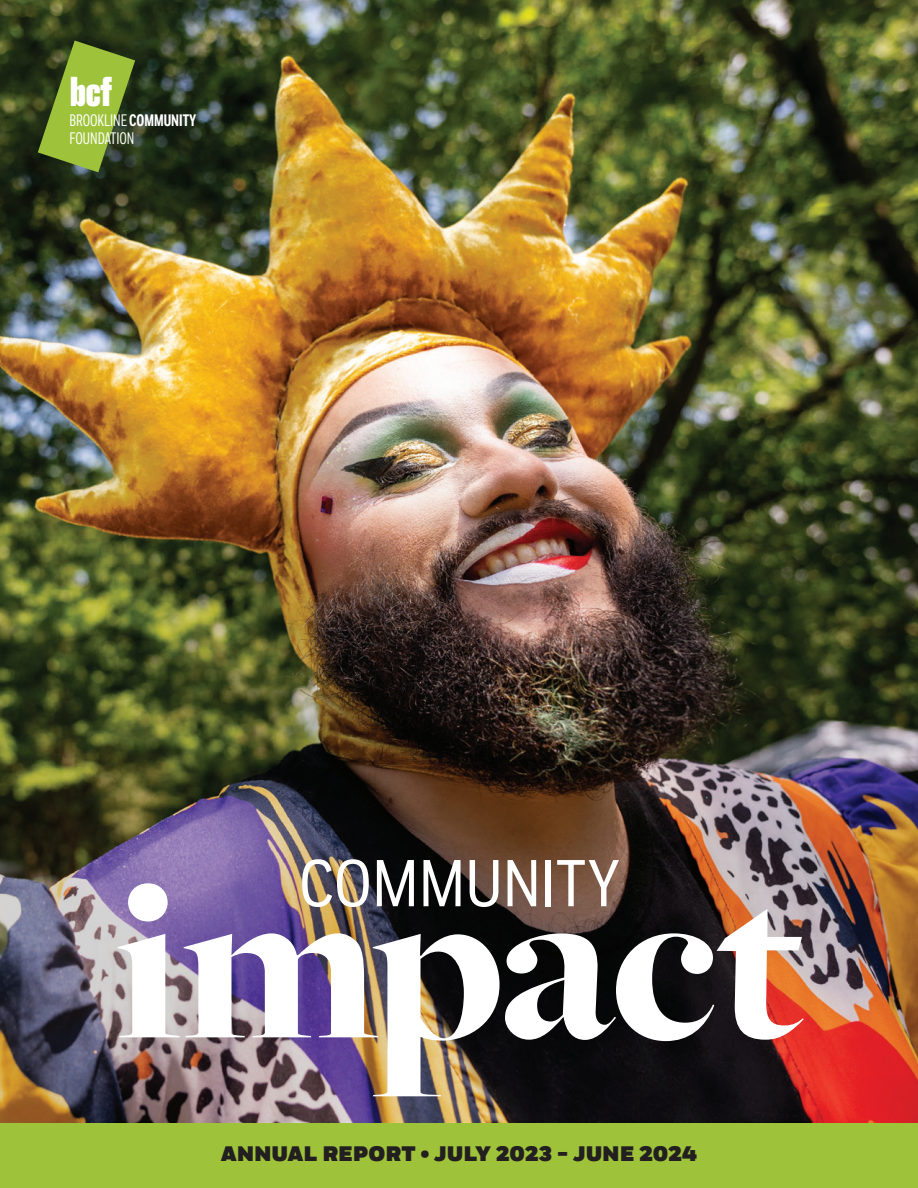
<style>
.page{position:relative;width:918px;height:1188px;background:#fff}
.page>*{position:absolute;margin:0;border:0;box-sizing:border-box;transform-origin:0 0}
.t1{font:900 233.1px "Freight Big Pro";letter-spacing:-.01em;color:#fff}
.t2{font:66px "Fort Cond";letter-spacing:-.01em;color:#fff}
.t3{font:800 39.3px "Druk";color:#fff}
.t4{font:900 21px "Fort";letter-spacing:-.005em;color:#231f20}
.t5{font:16.65px/18px "Fort X Cond";color:#fff}
.s1{font-weight:700}
</style>
<div class="page">
<img style="left:0;top:0;width:918px;height:1123px">
<div style="left:0;top:1123px;width:918px;height:65px;background:#9ec33a"></div>
<svg style="left:38px;top:40px;width:97px;height:132px"></svg>
<h3 class="t3" style="left:71px;top:65px;width:43px">bcf</h3>
<p class="t5" style="left:70px;top:111px;width:128px">BROOKLINE <span class="s1">COMMUNITY<br></span>FOUNDATION</p>
<h2 class="t2" style="left:298px;top:844px;width:323px">COMMUNITY</h2>
<h1 class="t1" style="left:115px;top:810px;width:690px">impact</h1>
<p class="t4" style="left:221px;top:1141px;width:478px">ANNUAL REPORT • JULY 2023 - JUNE 2024</p>
</div>
